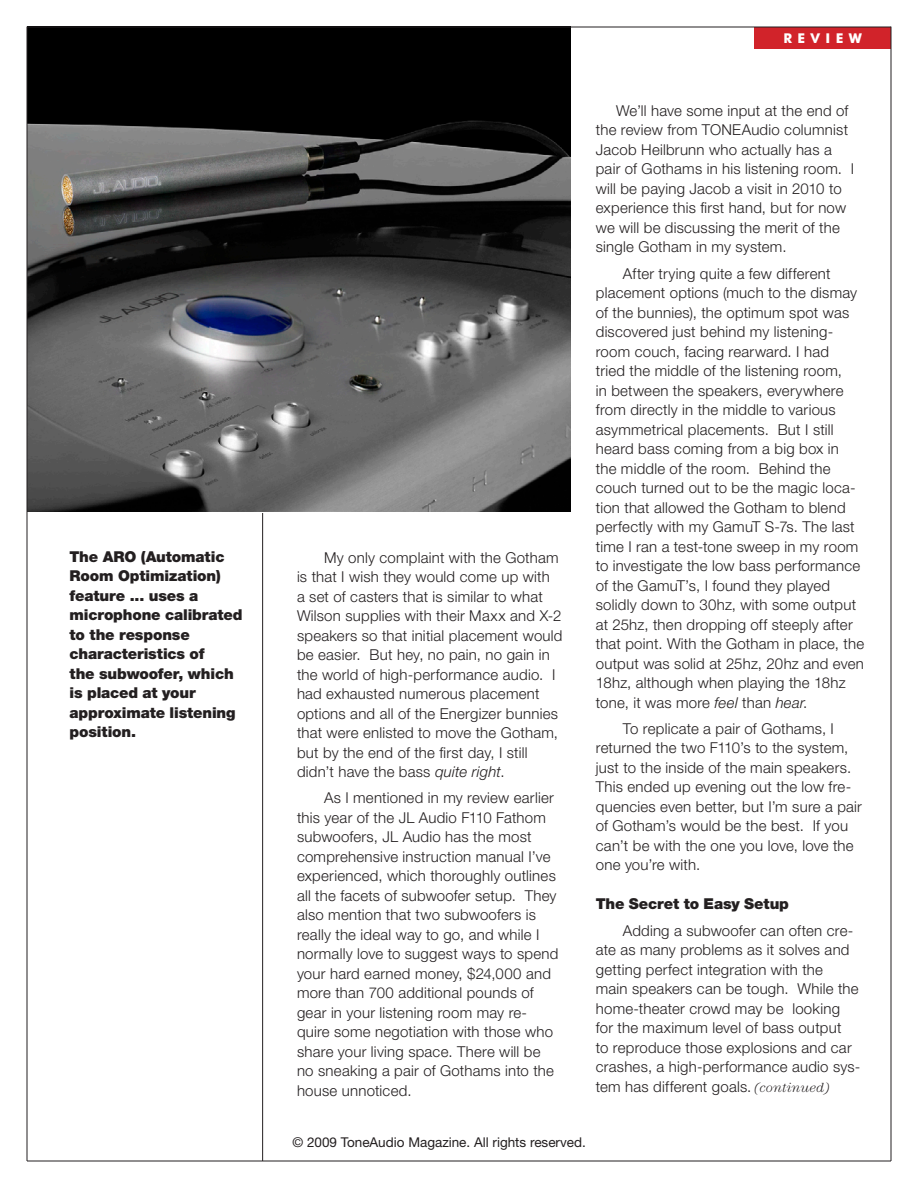
<style>
.page{position:relative;width:918px;height:1188px;background:#fff}
.page>*{position:absolute;margin:0;border:0;box-sizing:border-box;transform-origin:0 0}
.t1{font:300 15px/19.5px "Helvetica Neue";letter-spacing:.015em;color:#231f20}
.t2{font:900 15px/19.5px "Helvetica Neue";letter-spacing:-.01em;color:#231f20}
.t3{font:13.5px "Helvetica Neue";color:#231f20}
.t4{font:italic 300 13.5px "Century";letter-spacing:.01em;color:#231f20}
.t5{font:700 13.5px "Futura BT";letter-spacing:.4em;color:#fff}
.s1{font-style:italic}
</style>
<div class="page">
<div style="left:755px;top:27px;width:136px;height:21px;background:#d1232a"></div>
<img style="left:28px;top:28px;width:543px;height:484px">
<hr style="left:262px;top:513px;width:1px;height:648px;background:#231f20">
<hr style="left:27px;top:27px;width:864px;height:1px;background:#231f20">
<hr style="left:891px;top:27px;width:1px;height:1134px;background:#231f20">
<hr style="left:27px;top:1161px;width:864px;height:1px;background:#231f20">
<hr style="left:27px;top:27px;width:1px;height:1134px;background:#231f20">
<p class="t2" style="left:70px;top:547px;width:174px">The ARO (Automatic<br>Room Optimization) feature ... uses a microphone calibrated to the response characteristics of<br>the subwoofer, which is placed at your approximate listening position.</p>
<p class="t5" style="left:784px;top:30px;width:80px">REVIEW</p>
<p class="t1" style="left:297px;top:547px;width:267px;text-indent:27px">My only complaint with the Gotham is that I wish they would come up with<br>a set of casters that is similar to what Wilson supplies with their Maxx and X-2 speakers so that initial placement would be easier. But hey, no pain, no gain in the world of high-performance audio. I had exhausted numerous placement options and all of the Energizer bunnies that were enlisted to move the Gotham, but by the end of the first day, I still didn’t have the bass <span class="s1">quite right</span>.</p>
<p class="t1" style="left:297px;top:788px;width:263px;text-indent:27px">As I mentioned in my review earlier this year of the JL Audio F110 Fathom subwoofers, JL Audio has the most comprehensive instruction manual I’ve experienced, which thoroughly outlines all the facets of subwoofer setup. They also mention that two subwoofers is really the ideal way to go, and while I normally love to suggest ways to spend your hard earned money, $24,000 and more than 700 additional pounds of gear in your listening room may re&shy;quire some negotiation with those who share your living space. There will be no sneaking a pair of Gothams into the house unnoticed.</p>
<p class="t1" style="left:596px;top:100px;width:260px;text-indent:20px">We’ll have some input at the end of the review from TONEAudio columnist Jacob Heilbrunn who actually has a pair of Gothams in his listening room. I will be paying Jacob a visit in 2010 to experience this first hand, but for now we will be discussing the merit of the single Gotham in my system.</p>
<p class="t1" style="left:596px;top:263px;width:270px;text-indent:27px">After trying quite a few different placement options (much to the dismay of the bunnies), the optimum spot was discovered just behind my listening&shy;room couch, facing rearward. I had<br>tried the middle of the listening room,<br>in between the speakers, everywhere from directly in the middle to various asymmetrical placements. But I still heard bass coming from a big box in<br>the middle of the room. Behind the couch turned out to be the magic loca&shy;tion that allowed the Gotham to blend perfectly with my GamuT S-7s. The last time I ran a test-tone sweep in my room to investigate the low bass performance of the GamuT’s, I found they played solidly down to 30hz, with some output at 25hz, then dropping off steeply after that point. With the Gotham in place, the output was solid at 25hz, 20hz and even 18hz, although when playing the 18hz tone, it was more <span class="s1">feel</span> than <span class="s1">hear</span>.</p>
<p class="t1" style="left:596px;top:718px;width:268px;text-indent:27px">To replicate a pair of Gothams, I returned the two F110’s to the system, just to the inside of the main speakers.<br>This ended up evening out the low fre&shy;quencies even better, but I’m sure a pair of Gotham’s would be the best. If you can’t be with the one you love, love the one you’re with.</p>
<p class="t2" style="left:596px;top:894px;width:195px">The Secret to Easy Setup</p>
<p class="t1" style="left:596px;top:920px;width:266px;text-indent:27px">Adding a subwoofer can often cre&shy;ate as many problems as it solves and getting perfect integration with the<br>main speakers can be tough. While the home-theater crowd may be looking for the maximum level of bass output<br>to reproduce those explosions and car crashes, a high-performance audio sys&shy;tem has different goals.</p>
<p class="t4" style="left:755px;top:1079px;width:77px">(continued)</p>
<p class="t3" style="left:292px;top:1134px;width:295px">© 2009 ToneAudio Magazine. All rights reserved.</p>
</div>
